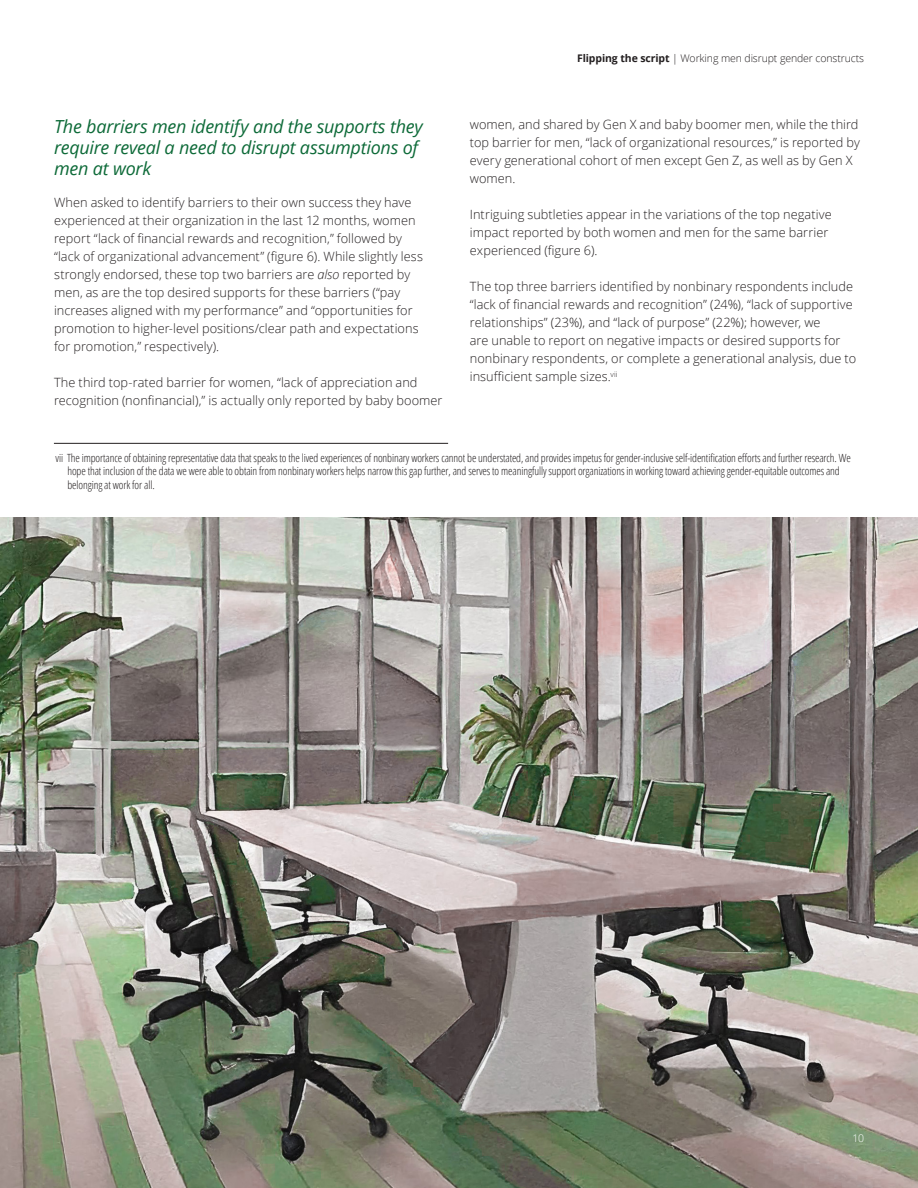
<style>
.page{position:relative;width:918px;height:1188px;background:#fff}
.page>*{position:absolute;margin:0;border:0;box-sizing:border-box;transform-origin:0 0}
.Folio__7_9_5pt{font:italic 18px/21px "Open Sans";letter-spacing:-.015em;color:#0d6a38}
.Folio__7_9_5pt-2{font:300 12.75px/18px "Open Sans";letter-spacing:.005em;color:#231f20}
.Folio__7_9_5pt-3{font:300 condensed 11.25px/13.5px "Open Sans";letter-spacing:-.01em;color:#231f20}
.t1{font:300 10.5px "Open Sans";letter-spacing:-.01em;color:#231f20}
.Body_copy__8_5_12pt{font:300 10.5px "Open Sans";color:#fff}
.s1{font-style:italic}
.s2{font-weight:700}
</style>
<div class="page">
<img style="left:0;top:518px;width:918px;height:670px">
<hr style="left:54px;top:443px;width:394px;height:1px;background:#231f20">
<p class="Folio__7_9_5pt" style="left:54px;top:116px;width:370px">The barriers men identify and the supports they require reveal a need to disrupt assumptions of men at work</p>
<p class="Folio__7_9_5pt-2" style="left:54px;top:193px;width:370px">When asked to identify barriers to their own success they have experienced at their organization in the last 12 months, women report “lack of financial rewards and recognition,” followed by “lack of organizational advancement” (figure 6). While slightly less strongly endorsed, these top two barriers are <span class="s1">also</span> reported by men, as are the top desired supports for these barriers (“pay increases aligned with my performance” and “opportunities for promotion to higher-level positions/clear path and expectations for promotion,” respectively).</p>
<p class="Folio__7_9_5pt-2" style="left:54px;top:373px;width:390px">The third top-rated barrier for women, “lack of appreciation and recognition (nonfinancial),” is actually only reported by baby boomer</p>
<p class="t1" style="left:577px;top:51px;width:288px"><span class="s2">Flipping the script</span> | Working men disrupt gender constructs</p>
<p class="Folio__7_9_5pt-2" style="left:470px;top:115px;width:392px">women, and shared by Gen X and baby boomer men, while the third top barrier for men, “lack of organizational resources,” is reported by every generational cohort of men except Gen Z, as well as by Gen X women.</p>
<p class="Folio__7_9_5pt-2" style="left:470px;top:205px;width:363px">Intriguing subtleties appear in the variations of the top negative impact reported by both women and men for the same barrier experienced (figure 6).</p>
<p class="Folio__7_9_5pt-2" style="left:470px;top:277px;width:388px">The top three barriers identified by nonbinary respondents include “lack of financial rewards and recognition” (24%), “lack of supportive relationships” (23%), and “lack of purpose” (22%); however, we<br>are unable to report on negative impacts or desired supports for nonbinary respondents, or complete a generational analysis, due to insufficient sample sizes.<sup>vii</sup></p>
<p class="Folio__7_9_5pt-3" style="left:67px;top:451px;width:785px;text-indent:-12px">vii The importance of obtaining representative data that speaks to the lived experiences of nonbinary workers cannot be understated, and provides impetus for gender-inclusive self-identification efforts and further research. We hope that inclusion of the data we were able to obtain from nonbinary workers helps narrow this gap further, and serves to meaningfully support organizations in working toward achieving gender-equitable outcomes and belonging at work for all.</p>
<p class="Body_copy__8_5_12pt" style="left:853px;top:1131px;width:13px">10</p>
</div>
